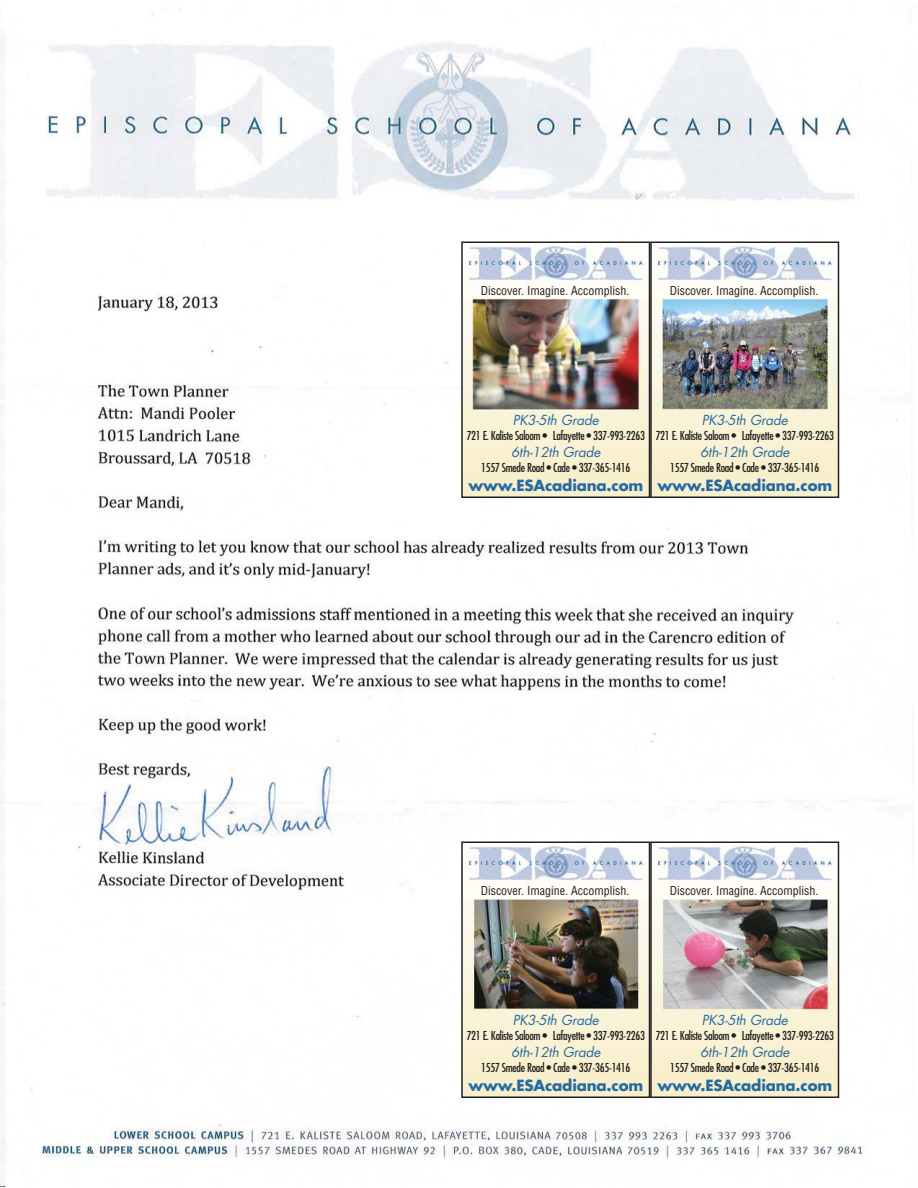
<style>
.page{position:relative;width:918px;height:1188px;background:#fff}
.page>*{position:absolute;margin:0;border:0;box-sizing:border-box;transform-origin:0 0}
.t1{font:700 15px "Futura";letter-spacing:-.01em;color:#276aa4}
.t2{font:italic 13.5px "Futura";color:#276aa4}
.t3{font:condensed 12px "Futura";letter-spacing:-.025em;color:#231f20}
.t4{font:condensed 12px "Helvetica";color:#231f20}
</style>
<div class="page">
<img style="left:0;top:8px;width:898px;height:1178px">
<img style="left:464px;top:245px;width:183px;height:250px">
<div style="left:461px;top:242px;width:189px;height:256px;border:2px solid #231f20"></div>
<img style="left:653px;top:245px;width:183px;height:250px">
<div style="left:650px;top:242px;width:189px;height:256px;border:2px solid #231f20"></div>
<img style="left:464px;top:845px;width:183px;height:250px">
<div style="left:461px;top:842px;width:189px;height:256px;border:2px solid #231f20"></div>
<img style="left:653px;top:845px;width:183px;height:250px">
<div style="left:650px;top:842px;width:189px;height:256px;border:2px solid #231f20"></div>
<p class="t4" style="left:481px;top:286px;width:150px">Discover. Imagine. Accomplish.</p>
<p class="t4" style="left:670px;top:286px;width:150px">Discover. Imagine. Accomplish.</p>
<p class="t2" style="left:513px;top:414px;width:90px">PK3-5th Grade</p>
<p class="t3" style="left:467px;top:430px;width:180px">721 E. Kaliste Saloom • Lafayette • 337-993-2263</p>
<p class="t2" style="left:511px;top:446px;width:93px">6th-12th Grade</p>
<p class="t3" style="left:481px;top:462px;width:151px">1557 Smede Road • Cade • 337-365-1416</p>
<p class="t1" style="left:468px;top:478px;width:176px">www.ESAcadiana.com</p>
<p class="t2" style="left:702px;top:414px;width:90px">PK3-5th Grade</p>
<p class="t3" style="left:656px;top:430px;width:180px">721 E. Kaliste Saloom • Lafayette • 337-993-2263</p>
<p class="t2" style="left:700px;top:446px;width:93px">6th-12th Grade</p>
<p class="t3" style="left:670px;top:462px;width:151px">1557 Smede Road • Cade • 337-365-1416</p>
<p class="t1" style="left:657px;top:478px;width:176px">www.ESAcadiana.com</p>
<p class="t4" style="left:481px;top:886px;width:150px">Discover. Imagine. Accomplish.</p>
<p class="t4" style="left:670px;top:886px;width:150px">Discover. Imagine. Accomplish.</p>
<p class="t2" style="left:513px;top:1014px;width:90px">PK3-5th Grade</p>
<p class="t3" style="left:467px;top:1030px;width:180px">721 E. Kaliste Saloom • Lafayette • 337-993-2263</p>
<p class="t2" style="left:511px;top:1046px;width:93px">6th-12th Grade</p>
<p class="t3" style="left:481px;top:1062px;width:151px">1557 Smede Road • Cade • 337-365-1416</p>
<p class="t1" style="left:468px;top:1078px;width:176px">www.ESAcadiana.com</p>
<p class="t2" style="left:702px;top:1014px;width:90px">PK3-5th Grade</p>
<p class="t3" style="left:656px;top:1030px;width:180px">721 E. Kaliste Saloom • Lafayette • 337-993-2263</p>
<p class="t2" style="left:700px;top:1046px;width:93px">6th-12th Grade</p>
<p class="t3" style="left:670px;top:1062px;width:151px">1557 Smede Road • Cade • 337-365-1416</p>
<p class="t1" style="left:657px;top:1078px;width:176px">www.ESAcadiana.com</p>
</div>
